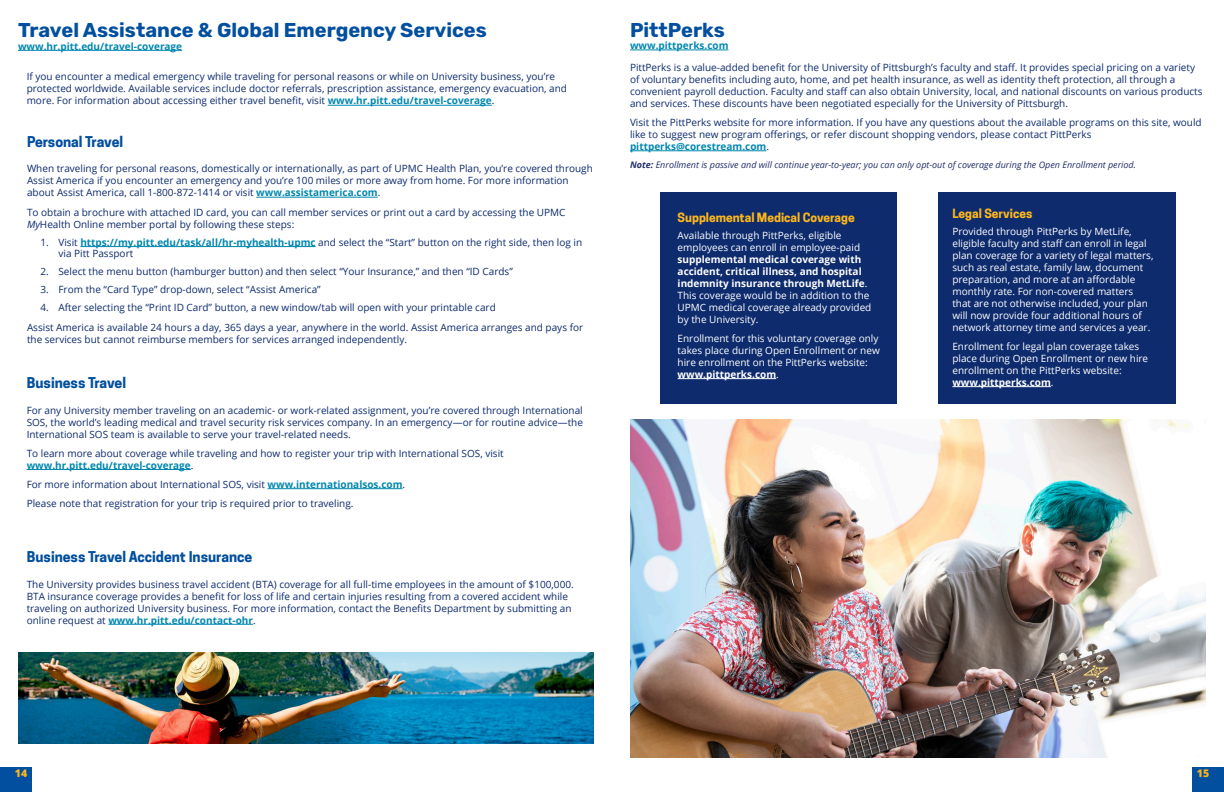
<style>
.page{position:relative;width:1224px;height:792px;background:#fff}
.page>*{position:absolute;margin:0;border:0;box-sizing:border-box;transform-origin:0 0}
.t1{font:700 20px "Rubik";color:#014f9e}
.t2{font:700 14px "Cooper Hewitt";color:#014f9e}
.t3{font:700 12px "Cooper Hewitt";color:#fcb61c}
.t4{font:800 10.5px "Open Sans";color:#fcb61c}
.t5{font:10px/12px "Open Sans";color:#0d2b6d}
.t6{font:10px/12px "Open Sans";color:#fff}
.t7{font:700 10px "Open Sans";color:#0087af}
.t8{font:italic 9px "Open Sans";color:#233069}
.s1{font-weight:700;color:#0087af}
.s2{font-style:italic}
.s3{font-weight:700}
</style>
<div class="page">
<div style="left:1192px;top:767px;width:32px;height:25px;background:#014f9e"></div>
<div style="left:0;top:767px;width:32px;height:25px;background:#014f9e"></div>
<hr style="left:328px;top:105px;width:164px;height:1px;background:#0087af">
<hr style="left:256px;top:197px;width:122px;height:1px;background:#0087af">
<hr style="left:80px;top:246px;width:236px;height:1px;background:#0087af">
<hr style="left:27px;top:469px;width:164px;height:1px;background:#0087af">
<hr style="left:268px;top:488px;width:135px;height:1px;background:#0087af">
<hr style="left:108px;top:624px;width:145px;height:1px;background:#0087af">
<hr style="left:630px;top:151px;width:136px;height:1px;background:#0087af">
<div style="left:661px;top:193px;width:236px;height:211px;background:#0d2b6d"></div>
<hr style="left:678px;top:378px;width:98px;height:1px;background:#fff">
<div style="left:938px;top:193px;width:237px;height:211px;background:#0d2b6d"></div>
<hr style="left:952px;top:386px;width:99px;height:1px;background:#fff">
<img style="left:630px;top:419px;width:576px;height:338px">
<hr style="left:18px;top:50px;width:164px;height:1px;background:#0087af">
<hr style="left:630px;top:50px;width:99px;height:1px;background:#0087af">
<img style="left:18px;top:652px;width:576px;height:91px">
<p class="t1" style="left:18px;top:18px;width:470px">Travel Assistance &amp; Global Emergency Services</p>
<p class="t5" style="left:27px;top:71px;width:542px">If you encounter a medical emergency while traveling for personal reasons or while on University business, you’re protected worldwide. Available services include doctor referrals, prescription assistance, emergency evacuation, and more. For information about accessing either travel benefit, visit <span class="s1">www.hr.pitt.edu/travel-coverage</span>.</p>
<p class="t2" style="left:27px;top:133px;width:98px">Personal Travel</p>
<p class="t5" style="left:27px;top:163px;width:567px">When traveling for personal reasons, domestically or internationally, as part of UPMC Health Plan, you’re covered through<br>Assist America if you encounter an emergency and you’re 100 miles or more away from home. For more information about Assist America, call 1-800-872-1414 or visit <span class="s1">www.assistamerica.com</span>.</p>
<p class="t5" style="left:27px;top:206px;width:540px">To obtain a brochure with attached ID card, you can call member services or print out a card by accessing the UPMC<br><span class="s2">My</span>Health Online member portal by following these steps:</p>
<p class="t5" style="left:58px;top:236px;width:525px;line-height:11px;text-indent:-18px">1. Visit <span class="s1">https://my.pitt.edu/task/all/hr-myhealth-upmc</span> and select the “Start” button on the right side, then log in via Pitt Passport</p>
<p class="t5" style="left:40px;top:265px;width:474px">2. Select the menu button (hamburger button) and then select “Your Insurance,” and then “ID Cards”</p>
<p class="t5" style="left:40px;top:283px;width:282px">3. From the “Card Type” drop-down, select “Assist America”</p>
<p class="t5" style="left:40px;top:302px;width:457px">4. After selecting the “Print ID Card” button, a new window/tab will open with your printable card</p>
<p class="t5" style="left:27px;top:321px;width:558px">Assist America is available 24 hours a day, 365 days a year, anywhere in the world. Assist America arranges and pays for the services but cannot reimburse members for services arranged independently.</p>
<p class="t2" style="left:27px;top:374px;width:101px">Business Travel</p>
<p class="t5" style="left:27px;top:404px;width:558px;text-align:justify">For any University member traveling on an academic- or work-related assignment, you’re covered through International SOS, the world’s leading medical and travel security risk services company. In an emergency—or for routine advice—the International SOS team is available to serve your travel-related needs.</p>
<p class="t5" style="left:27px;top:447px;width:479px">To learn more about coverage while traveling and how to register your trip with International SOS, visit <span class="s1">www.hr.pitt.edu/travel-coverage</span>.</p>
<p class="t5" style="left:27px;top:478px;width:380px">For more information about International SOS, visit <span class="s1">www.internationalsos.com</span>.</p>
<p class="t5" style="left:27px;top:497px;width:328px">Please note that registration for your trip is required prior to traveling.</p>
<p class="t1" style="left:630px;top:18px;width:96px">PittPerks</p>
<p class="t5" style="left:630px;top:61px;width:574px">PittPerks is a value-added benefit for the University of Pittsburgh’s faculty and staff. It provides special pricing on a variety of voluntary benefits including auto, home, and pet health insurance, as well as identity theft protection, all through a convenient payroll deduction. Faculty and staff can also obtain University, local, and national discounts on various products and services. These discounts have been negotiated especially for the University of Pittsburgh.</p>
<p class="t5" style="left:630px;top:116px;width:573px">Visit the PittPerks website for more information. If you have any questions about the available programs on this site, would like to suggest new program offerings, or refer discount shopping vendors, please contact PittPerks <span class="s1">pittperks@corestream.com</span>.</p>
<p class="t8" style="left:630px;top:159px;width:508px"><span class="s3">Note:</span> Enrollment is passive and will continue year-to-year; you can only opt-out of coverage during the Open Enrollment period.</p>
<p class="t7" style="left:18px;top:39px;width:166px">www.hr.pitt.edu/travel-coverage</p>
<p class="t7" style="left:630px;top:38px;width:100px">www.pittperks.com</p>
<p class="t3" style="left:952px;top:207px;width:81px">Legal Services</p>
<p class="t6" style="left:952px;top:225px;width:203px">Provided through PittPerks by MetLife, eligible faculty and staff can enroll in legal plan coverage for a variety of legal matters, such as real estate, family law, document preparation, and more at an affordable monthly rate. For non-covered matters that are not otherwise included, your plan will now provide four additional hours of network attorney time and services a year.</p>
<p class="t6" style="left:952px;top:340px;width:197px">Enrollment for legal plan coverage takes place during Open Enrollment or new hire enrollment on the PittPerks website: <span class="s3">www.pittperks.com</span>.</p>
<p class="t3" style="left:678px;top:211px;width:179px">Supplemental Medical Coverage</p>
<p class="t6" style="left:678px;top:229px;width:195px">Available through PittPerks, eligible employees can enroll in employee-paid <span class="s3">supplemental medical coverage with accident, critical illness, and hospital indemnity insurance through MetLife</span>.<br>This coverage would be in addition to the UPMC medical coverage already provided by the University.</p>
<p class="t6" style="left:678px;top:332px;width:204px">Enrollment for this voluntary coverage only takes place during Open Enrollment or new hire enrollment on the PittPerks website: <span class="s3">www.pittperks.com</span>.</p>
<p class="t2" style="left:27px;top:548px;width:227px">Business Travel Accident Insurance</p>
<p class="t5" style="left:27px;top:578px;width:549px">The University provides business travel accident (BTA) coverage for all full-time employees in the amount of $100,000.<br>BTA insurance coverage provides a benefit for loss of life and certain injuries resulting from a covered accident while traveling on authorized University business. For more information, contact the Benefits Department by submitting an online request at <span class="s1">www.hr.pitt.edu/contact-ohr</span>.</p>
<p class="t4" style="left:15px;top:765px;width:14px">14</p>
<p class="t4" style="left:1197px;top:765px;width:14px">15</p>
</div>
